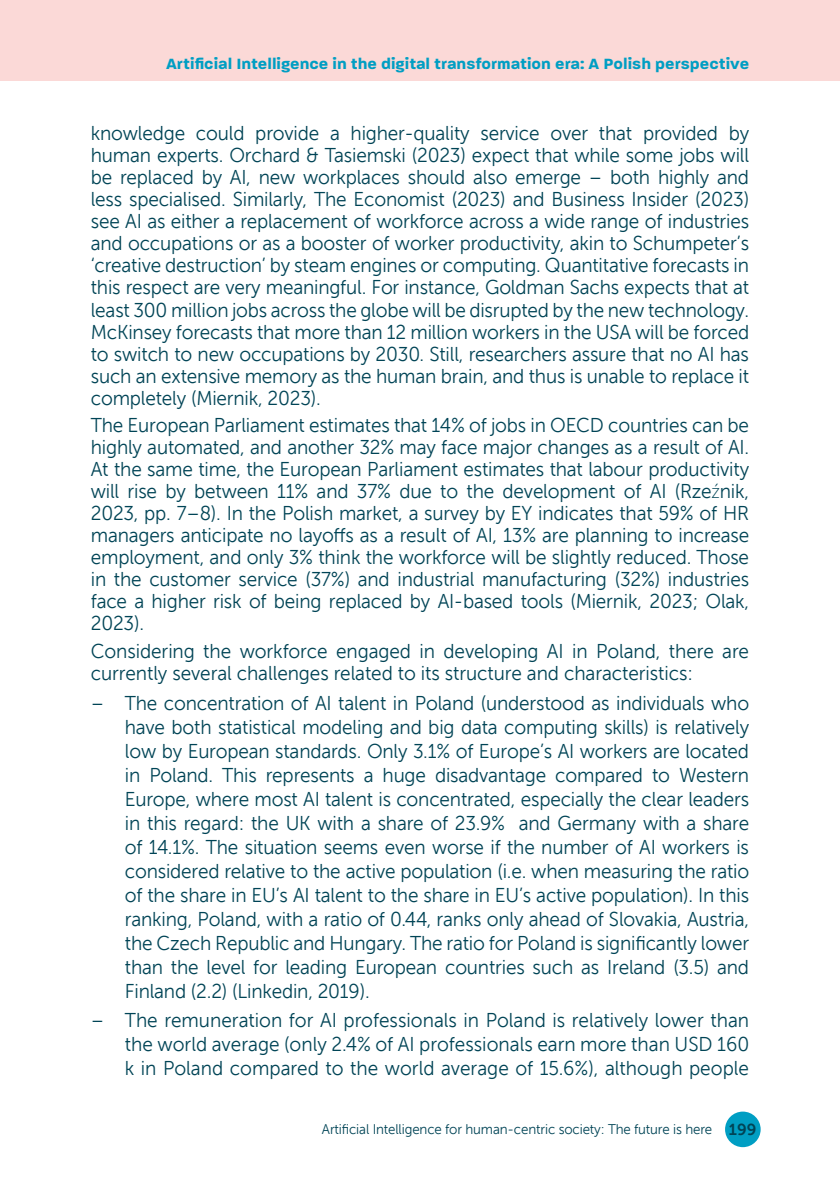
<style>
.page{position:relative;width:840px;height:1191px;background:#fff}
.page>*{position:absolute;margin:0;border:0;box-sizing:border-box;transform-origin:0 0}
.t1{font:20px/22px "Museo Sans 300";letter-spacing:-.005em;color:#004456;text-align:justify;scale:.95 1}
.t2{font:700 16px "Paralucent Text W00";color:#009ec3}
.t3{font:14px "Museo Sans 300";letter-spacing:-.01em;color:#004456;scale:.95 1}
.s1{font-family:"Lato";font-weight:300}
.s2{font-family:"Museo Sans 700";font-size:16px}
</style>
<div class="page">
<div style="left:0;top:0;width:839px;height:81px;background:#fbd9d7"></div>
<div style="left:724px;top:1111px;width:36px;height:36px;background:#009ec3;border-radius:50%"></div>
<p class="t2" style="left:166px;top:54px;width:584px">Artificial Intelligence in the digital transformation era: A Polish perspective</p>
<p class="t1" style="left:91px;top:124px;width:694px">knowledge could provide a higher-quality service over that provided by human experts. Orchard &amp; Tasiemski (2023) expect that while some jobs will be replaced by AI, new workplaces should also emerge – both highly and less specialised. Similarly, The Economist (2023) and Business Insider (2023) see AI as either a replacement of workforce across a wide range of industries and occupations or as a booster of worker productivity, akin to Schumpeter’s ‘creative destruction’ by steam engines or computing. Quantitative forecasts in this respect are very meaningful. For instance, Goldman Sachs expects that at least 300 million jobs across the globe will be disrupted by the new technology.<br>McKinsey forecasts that more than 12 million workers in the USA will be forced to switch to new occupations by 2030. Still, researchers assure that no AI has such an extensive memory as the human brain, and thus is unable to replace it completely (Miernik, 2023).</p>
<p class="t1" style="left:91px;top:416px;width:694px">The European Parliament estimates that 14% of jobs in OECD countries can be highly automated, and another 32% may face major changes as a result of AI.<br>At the same time, the European Parliament estimates that labour productivity will rise by between 11% and 37% due to the development of AI (Rze<span class="s1">ź</span>nik, 2023, pp. 7–8). In the Polish market, a survey by EY indicates that 59% of HR managers anticipate no layoffs as a result of AI, 13% are planning to increase employment, and only 3% think the workforce will be slightly reduced. Those in the customer service (37%) and industrial manufacturing (32%) industries face a higher risk of being replaced by AI-based tools (Miernik, 2023; Olak, 2023).</p>
<p class="t1" style="left:91px;top:641px;width:694px">Considering the workforce engaged in developing AI in Poland, there are currently several challenges related to its structure and characteristics:</p>
<p class="t1" style="left:125px;top:692px;width:658px;line-height:24px;text-indent:-34px">– The concentration of AI talent in Poland (understood as individuals who have both statistical modeling and big data computing skills) is relatively low by European standards. Only 3.1% of Europe’s AI workers are located in Poland. This represents a huge disadvantage compared to Western Europe, where most AI talent is concentrated, especially the clear leaders in this regard: the UK with a share of 23.9% and Germany with a share of 14.1%. The situation seems even worse if the number of AI workers is considered relative to the active population (i.e. when measuring the ratio of the share in EU’s AI talent to the share in EU’s active population). In this ranking, Poland, with a ratio of 0.44, ranks only ahead of Slovakia, Austria, the Czech Republic and Hungary. The ratio for Poland is significantly lower than the level for leading European countries such as Ireland (3.5) and Finland (2.2) (Linkedin, 2019).</p>
<p class="t1" style="left:125px;top:1010px;width:658px;line-height:24px;text-indent:-34px">– The remuneration for AI professionals in Poland is relatively lower than the world average (only 2.4% of AI professionals earn more than USD 160 k in Poland compared to the world average of 15.6%), although people</p>
<p class="t3" style="left:322px;top:1121px;width:458px">Artificial Intelligence for human-centric society: The future is here <span class="s2">199</span></p>
</div>
